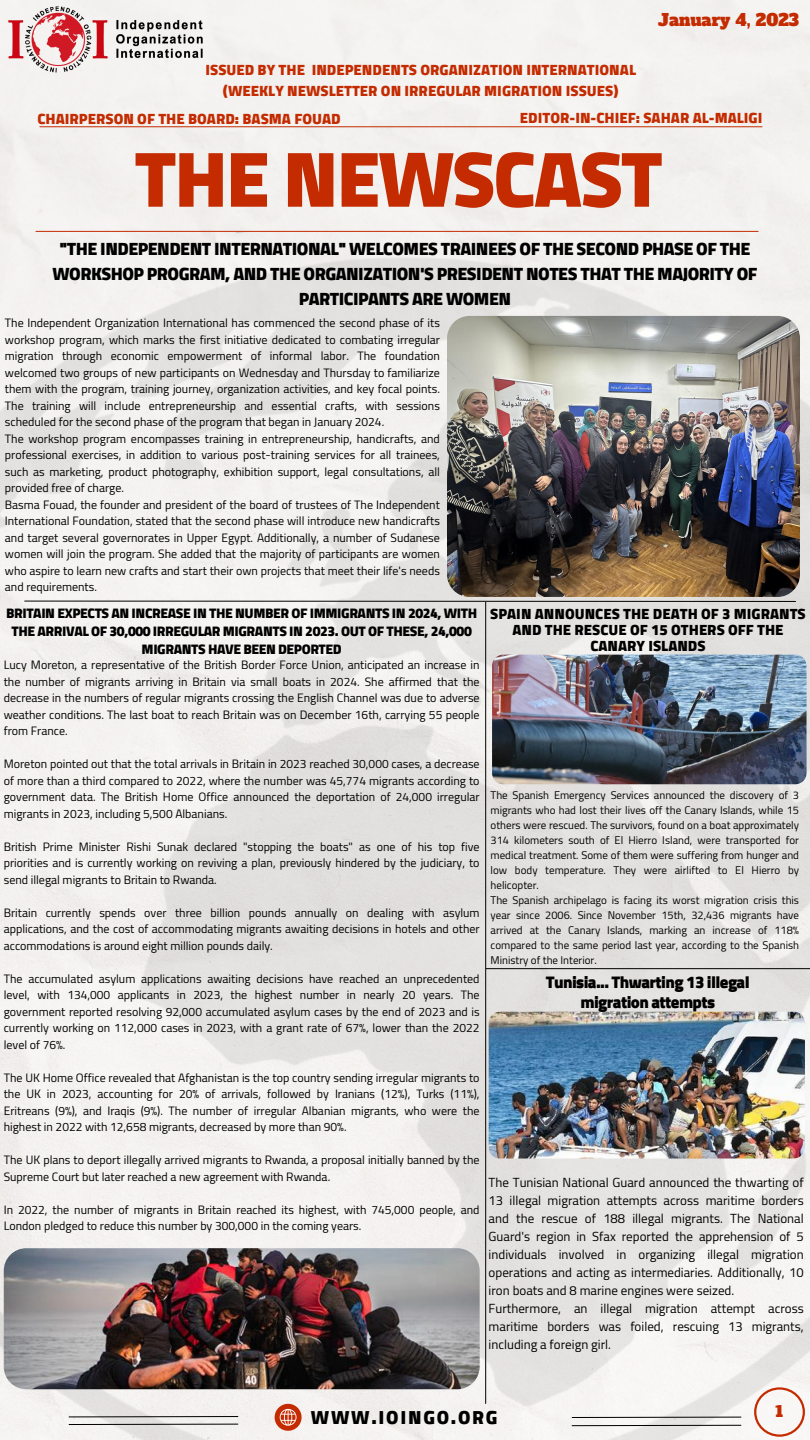
<style>
.page{position:relative;width:810px;height:1440px;background:#fff}
.page>*{position:absolute;margin:0;border:0;box-sizing:border-box;transform-origin:0 0}
.t1{font:900 79.7px "Cairo";letter-spacing:-.03em;color:#c42b00}
.t2{font:900 19.2px "Cairo";letter-spacing:.09em;color:#000}
.t3{font:900 18px/24.8px "Cairo";letter-spacing:-.03em;color:#000;text-align:center}
.t4{font:900 17px/19.5px "Cairo";letter-spacing:-.04em;color:#000;text-align:center}
.t5{font:16.3px "Alfa Slab One";color:#c42b00}
.t6{font:900 15px "Cairo";color:#c42b00}
.t7{font:900 15px/15.8px "Cairo";color:#000;text-align:center}
.t8{font:15px "Alfa Slab One";color:#c42b00}
.t9{font:900 14px/18px "Cairo";letter-spacing:-.03em;color:#000;text-align:center}
.t10{font:13px/18px "Cairo";color:#000;text-align:justify}
.t11{font:12px/16.5px "Cairo";color:#000;text-align:justify}
.t12{font:11px/15px "Cairo";color:#000;text-align:justify}
</style>
<div class="page">
<img style="left:0;top:231px;width:810px;height:1209px">
<svg style="left:24px;top:600px;width:772px;height:2px"></svg>
<hr style="left:485px;top:602px;width:1px;height:801px;background:#000">
<img style="left:492px;top:655px;width:314px;height:129px;border-radius:11px">
<img style="left:489px;top:1012px;width:316px;height:147px;border-radius:11px">
<hr style="left:486px;top:968px;width:324px;height:1px;background:#000">
<svg style="left:275px;top:1404px;width:27px;height:27px"></svg>
<svg style="left:68px;top:1416px;width:171px;height:9px"></svg>
<svg style="left:571px;top:1416px;width:171px;height:2px"></svg>
<svg style="left:571px;top:1425px;width:171px;height:1px"></svg>
<svg style="left:754px;top:1387px;width:51px;height:50px"></svg>
<hr style="left:40px;top:126px;width:722px;height:1px;background:#c42b00">
<hr style="left:36px;top:231px;width:722px;height:1px;background:#c42b00">
<img style="left:0;top:0;width:212px;height:77px">
<img style="left:4px;top:1248px;width:476px;height:141px">
<img style="left:447px;top:316px;width:353px;height:281px;border-radius:22px">
<p class="t6" style="left:205px;top:61px;width:432px">ISSUED BY THE INDEPENDENTS ORGANIZATION INTERNATIONAL</p>
<p class="t6" style="left:223px;top:82px;width:396px">)WEEKLY NEWSLETTER ON IRREGULAR MIGRATION ISSUES(</p>
<p class="t5" style="left:658px;top:9px;width:142px">January 4, 2023</p>
<p class="t6" style="left:37px;top:110px;width:305px">CHAIRPERSON OF THE BOARD: BASMA FOUAD</p>
<p class="t6" style="left:520px;top:109px;width:244px">EDITOR-IN-CHIEF: SAHAR AL-MALIGI</p>
<p class="t1" style="left:135px;top:133px;width:530px">THE NEWSCAST</p>
<p class="t3" style="left:53px;top:237px;width:706px">"THE INDEPENDENT INTERNATIONAL" WELCOMES TRAINEES OF THE SECOND PHASE OF THE<br>WORKSHOP PROGRAM, AND THE ORGANIZATION'S PRESIDENT NOTES THAT THE MAJORITY OF<br>PARTICIPANTS ARE WOMEN</p>
<p class="t11" style="left:5px;top:315px;width:437px">The Independent Organization International has commenced the second phase of its workshop program, which marks the first initiative dedicated to combating irregular migration through economic empowerment of informal labor. The foundation welcomed two groups of new participants on Wednesday and Thursday to familiarize them with the program, training journey, organization activities, and key focal points.<br>The training will include entrepreneurship and essential crafts, with sessions scheduled for the second phase of the program that began in January 2024.</p>
<p class="t11" style="left:5px;top:431px;width:437px">The workshop program encompasses training in entrepreneurship, handicrafts, and professional exercises, in addition to various post-training services for all trainees, such as marketing, product photography, exhibition support, legal consultations, all provided free of charge.</p>
<p class="t11" style="left:5px;top:497px;width:437px">Basma Fouad, the founder and president of the board of trustees of The Independent International Foundation, stated that the second phase will introduce new handicrafts and target several governorates in Upper Egypt. Additionally, a number of Sudanese women will join the program. She added that the majority of participants are women who aspire to learn new crafts and start their own projects that meet their life's needs and requirements.</p>
<p class="t9" style="left:6px;top:604px;width:473px">BRITAIN EXPECTS AN INCREASE IN THE NUMBER OF IMMIGRANTS IN 2024, WITH<br>THE ARRIVAL OF 30,000 IRREGULAR MIGRANTS IN 2023. OUT OF THESE, 24,000<br>MIGRANTS HAVE BEEN DEPORTED</p>
<p class="t11" style="left:4px;top:657px;width:477px">Lucy Moreton, a representative of the British Border Force Union, anticipated an increase in the number of migrants arriving in Britain via small boats in 2024. She affirmed that the decrease in the numbers of regular migrants crossing the English Channel was due to adverse weather conditions. The last boat to reach Britain was on December 16th, carrying 55 people from France.</p>
<p class="t11" style="left:4px;top:756px;width:477px">Moreton pointed out that the total arrivals in Britain in 2023 reached 30,000 cases, a decrease of more than a third compared to 2022, where the number was 45,774 migrants according to government data. The British Home Office announced the deportation of 24,000 irregular migrants in 2023, including 5,500 Albanians.</p>
<p class="t11" style="left:4px;top:838px;width:477px">British Prime Minister Rishi Sunak declared "stopping the boats" as one of his top five priorities and is currently working on reviving a plan, previously hindered by the judiciary, to send illegal migrants to Britain to Rwanda.</p>
<p class="t11" style="left:4px;top:904px;width:477px">Britain currently spends over three billion pounds annually on dealing with asylum applications, and the cost of accommodating migrants awaiting decisions in hotels and other accommodations is around eight million pounds daily.</p>
<p class="t11" style="left:4px;top:970px;width:477px">The accumulated asylum applications awaiting decisions have reached an unprecedented level, with 134,000 applicants in 2023, the highest number in nearly 20 years. The government reported resolving 92,000 accumulated asylum cases by the end of 2023 and is currently working on 112,000 cases in 2023, with a grant rate of 67%, lower than the 2022 level of 76%.</p>
<p class="t11" style="left:4px;top:1069px;width:477px">The UK Home Office revealed that Afghanistan is the top country sending irregular migrants to the UK in 2023, accounting for 20% of arrivals, followed by Iranians (12%), Turks (11%), Eritreans (9%), and Iraqis (9%). The number of irregular Albanian migrants, who were the highest in 2022 with 12,658 migrants, decreased by more than 90%.</p>
<p class="t11" style="left:4px;top:1152px;width:477px">The UK plans to deport illegally arrived migrants to Rwanda, a proposal initially banned by the<br>Supreme Court but later reached a new agreement with Rwanda.</p>
<p class="t11" style="left:4px;top:1201px;width:477px">In 2022, the number of migrants in Britain reached its highest, with 745,000 people, and<br>London pledged to reduce this number by 300,000 in the coming years.</p>
<p class="t7" style="left:490px;top:606px;width:317px">SPAIN ANNOUNCES THE DEATH OF 3 MIGRANTS<br>AND THE RESCUE OF 15 OTHERS OFF THE<br>CANARY ISLANDS</p>
<p class="t12" style="left:491px;top:788px;width:310px">The Spanish Emergency Services announced the discovery of 3 migrants who had lost their lives off the Canary Islands, while 15 others were rescued. The survivors, found on a boat approximately 314 kilometers south of El Hierro Island, were transported for medical treatment. Some of them were suffering from hunger and low body temperature. They were airlifted to El Hierro by helicopter.</p>
<p class="t12" style="left:491px;top:893px;width:310px">The Spanish archipelago is facing its worst migration crisis this year since 2006. Since November 15th, 32,436 migrants have arrived at the Canary Islands, marking an increase of 118% compared to the same period last year, according to the Spanish Ministry of the Interior.</p>
<p class="t4" style="left:546px;top:973px;width:206px">Tunisia... Thwarting 13 illegal migration attempts</p>
<p class="t10" style="left:489px;top:1174px;width:317px">The Tunisian National Guard announced the thwarting of 13 illegal migration attempts across maritime borders and the rescue of 188 illegal migrants. The National Guard's region in Sfax reported the apprehension of 5 individuals involved in organizing illegal migration operations and acting as intermediaries. Additionally, 10 iron boats and 8 marine engines were seized.</p>
<p class="t10" style="left:489px;top:1300px;width:317px">Furthermore, an illegal migration attempt across maritime borders was foiled, rescuing 13 migrants, including a foreign girl.</p>
<p class="t2" style="left:311px;top:1406px;width:188px">WWW.IOINGO.ORG</p>
<p class="t8" style="left:776px;top:1402px;width:9px">1</p>
</div>
